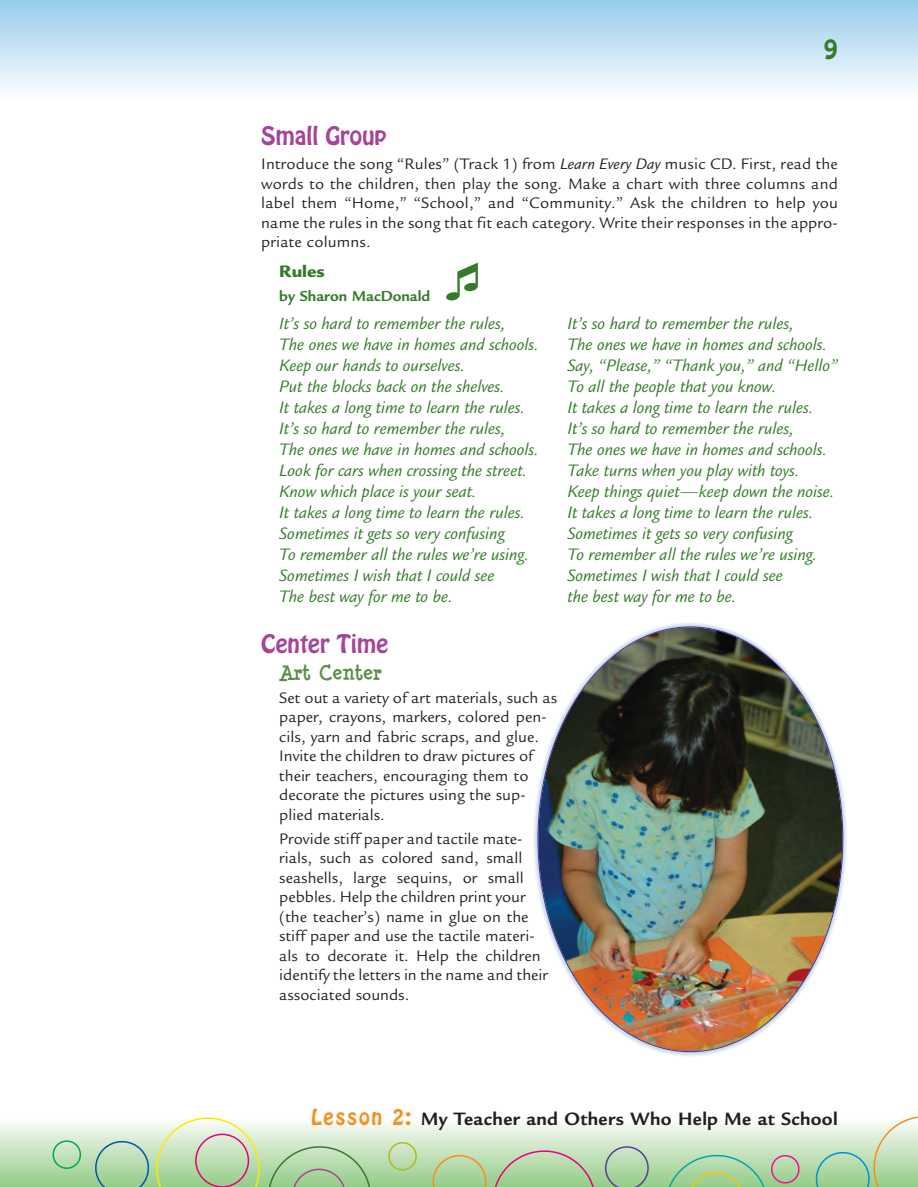
<style>
.page{position:relative;width:918px;height:1187px;background:#fff}
.page>*{position:absolute;margin:0;border:0;box-sizing:border-box;transform-origin:0 0}
.t1{font:24px "Hobo Std";color:#357b2b}
.t2{font:22.5px "Hobo Std";color:#a54499}
.t3{font:700 19.5px "Legacy Sans";letter-spacing:.015em;color:#231f20}
.t4{font:700 19.5px "Minya Nouvelle";letter-spacing:.005em;color:#5a8e48}
.t5{font:italic 18px/21px "Legacy Sans";color:#357b2b}
.t6{font:900 18px "Legacy Sans";color:#357b2b}
.t7{font:16.5px/19.5px "Legacy Sans";color:#231f20}
.t8{font:700 15.75px "Legacy Sans";color:#357b2b}
.s1{font-style:italic}
.s2{font-family:"Hobo Std";font-weight:400;color:#f68f1e}
</style>
<div class="page">
<div style="left:0;top:0;width:917px;height:99px;background:linear-gradient(to bottom,#97cced,#fcfdfe)"></div>
<div style="left:0;top:1117px;width:917px;height:70px;background:linear-gradient(to bottom,#fdfdfc,#95cc89)"></div>
<svg style="left:432px;top:1144px;width:216px;height:43px;background:#b4d2a7"></svg>
<svg style="left:267px;top:1146px;width:104px;height:41px;background:#acd1a2"></svg>
<svg style="left:93px;top:1117px;width:167px;height:70px;background:#c7ddbb"></svg>
<svg style="left:50px;top:1137px;width:32px;height:34px"></svg>
<svg style="left:658px;top:1148px;width:141px;height:39px;background:#add2a4"></svg>
<svg style="left:385px;top:1139px;width:32px;height:34px"></svg>
<div style="left:533px;top:622px;width:314px;height:434px;background:#0155a5;opacity:.5"></div>
<img style="left:538px;top:627px;width:304px;height:424px">
<svg style="left:813px;top:1116px;width:105px;height:71px;background:#c6e1c0"></svg>
<h1 class="t1" style="left:823px;top:32px;width:15px">9</h1>
<p class="t2" style="left:261px;top:120px;width:126px">Small Group</p>
<p class="t7" style="left:261px;top:154px;width:578px;text-align:justify">Introduce the song “Rules” (Track 1) from <span class="s1">Learn Every Day</span> music CD. First, read the words to the children, then play the song. Make a chart with three columns and label them “Home,” “School,” and “Community.” Ask the children to help you name the rules in the song that fit each category. Write their responses in the appro&shy;priate columns.</p>
<p class="t6" style="left:279px;top:261px;width:47px">Rules</p>
<p class="t8" style="left:279px;top:286px;width:152px">by Sharon MacDonald</p>
<p class="t5" style="left:279px;top:313px;width:261px">It’s so hard to remember the rules,<br>The ones we have in homes and schools.<br>Keep our hands to ourselves.<br>Put the blocks back on the shelves.<br>It takes a long time to learn the rules.<br>It’s so hard to remember the rules,<br>The ones we have in homes and schools.<br>Look for cars when crossing the street.<br>Know which place is your seat.<br>It takes a long time to learn the rules.<br>Sometimes it gets so very confusing<br>To remember all the rules we’re using.<br>Sometimes I wish that I could see<br>The best way for me to be.</p>
<p class="t5" style="left:567px;top:313px;width:271px">It’s so hard to remember the rules,<br>The ones we have in homes and schools.<br>Say, “Please,” “Thank you,” and “Hello” To all the people that you know.<br>It takes a long time to learn the rules.<br>It’s so hard to remember the rules,<br>The ones we have in homes and schools.<br>Take turns when you play with toys.<br>Keep things quiet—keep down the noise.<br>It takes a long time to learn the rules.<br>Sometimes it gets so very confusing<br>To remember all the rules we’re using.<br>Sometimes I wish that I could see<br>the best way for me to be.</p>
<p class="t2" style="left:261px;top:628px;width:128px">Center Time</p>
<p class="t4" style="left:279px;top:660px;width:104px">Art Center</p>
<p class="t7" style="left:279px;top:688px;width:279px">Set out a variety of art materials, such as paper, crayons, markers, colored pen&shy;cils, yarn and fabric scraps, and glue.<br>Invite the children to draw pictures of their teachers, encouraging them to decorate the pictures using the sup&shy;plied materials.</p>
<p class="t7" style="left:279px;top:829px;width:270px">Provide stiff paper and tactile mate&shy;rials, such as colored sand, small seashells, large sequins, or small pebbles. Help the children print your (the teacher’s) name in glue on the stiff paper and use the tactile materi&shy;als to decorate it. Help the children identify the letters in the name and their associated sounds.</p>
<p class="t3" style="left:311px;top:1108px;width:528px"><span class="s2">Lesson 2:</span> My Teacher and Others Who Help Me at School</p>
</div>
